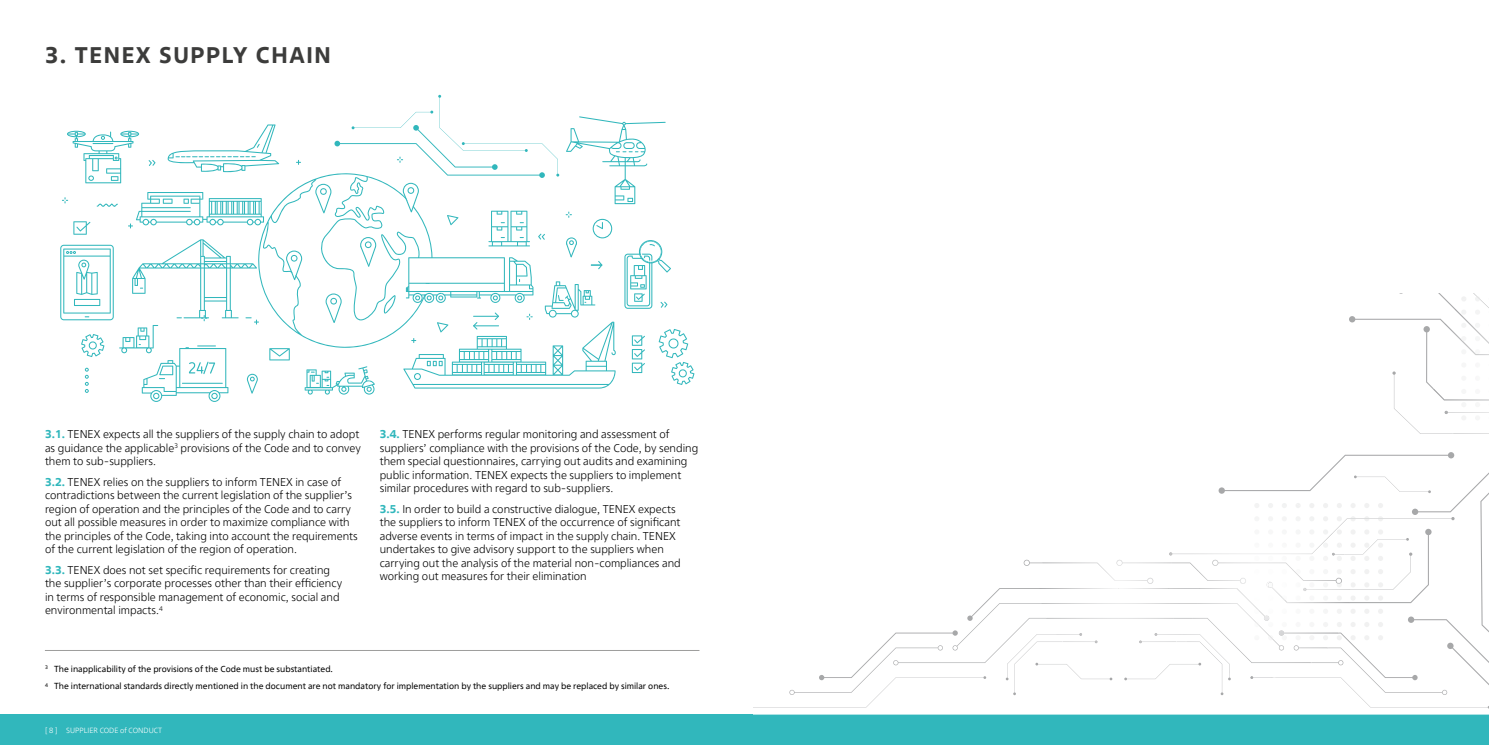
<style>
.page{position:relative;width:1489px;height:745px;background:#fff}
.page>*{position:absolute;margin:0;border:0;box-sizing:border-box;transform-origin:0 0}
.t1{font:700 22.5px "Rosatom";letter-spacing:.07em;color:#3c3c3b}
.t2{font:300 11.25px/13.5px "Rosatom";color:#000}
.t3{font:8.75px/17.6px "Rosatom";color:#000}
.t4{font:300 7.5px "Rosatom";color:#fff}
.s1{font-weight:700;color:#31b7bc}
</style>
<div class="page">
<div style="left:0;top:713px;width:1488px;height:31px;background:#31b7bc"></div>
<hr style="left:45px;top:649px;width:654px;height:1px;background:#9d9d9c">
<svg style="left:60px;top:95px;width:634px;height:306px"></svg>
<svg style="left:753px;top:293px;width:736px;height:415px"></svg>
<h1 class="t1" style="left:45px;top:40px;width:287px">3. TENEX SUPPLY CHAIN</h1>
<p class="t2" style="left:45px;top:427px;width:317px"><span class="s1">3.1.</span> TENEX expects all the suppliers of the supply chain to adopt as guidance the applicable<sup>3</sup> provisions of the Code and to convey them to sub-suppliers.</p>
<p class="t2" style="left:45px;top:475px;width:314px"><span class="s1">3.2.</span> TENEX relies on the suppliers to inform TENEX in case of contradictions between the current legislation of the supplier’s region of operation and the principles of the Code and to carry out all possible measures in order to maximize compliance with the principles of the Code, taking into account the requirements of the current legislation of the region of operation.</p>
<p class="t2" style="left:45px;top:563px;width:298px"><span class="s1">3.3.</span> TENEX does not set specific requirements for creating the supplier’s corporate processes other than their efficiency in terms of responsible management of economic, social and environmental impacts.<sup>4</sup></p>
<p class="t2" style="left:380px;top:427px;width:320px"><span class="s1">3.4.</span> TENEX performs regular monitoring and assessment of suppliers’ compliance with the provisions of the Code, by sending them special questionnaires, carrying out audits and examining public information. TENEX expects the suppliers to implement similar procedures with regard to sub-suppliers.</p>
<p class="t2" style="left:380px;top:502px;width:302px"><span class="s1">3.5.</span> In order to build a constructive dialogue, TENEX expects the suppliers to inform TENEX of the occurrence of significant adverse events in terms of impact in the supply chain. TENEX undertakes to give advisory support to the suppliers when carrying out the analysis of the material non-compliances and working out measures for their elimination</p>
<p class="t3" style="left:45px;top:659px;width:626px"><sup>3</sup> The inapplicability of the provisions of the Code must be substantiated.<br><sup>4</sup> The international standards directly mentioned in the document are not mandatory for implementation by the suppliers and may be replaced by similar ones.</p>
<p class="t4" style="left:45px;top:725px;width:119px">[ 8 ] SUPPLIER CODE of CONDUCT</p>
</div>
